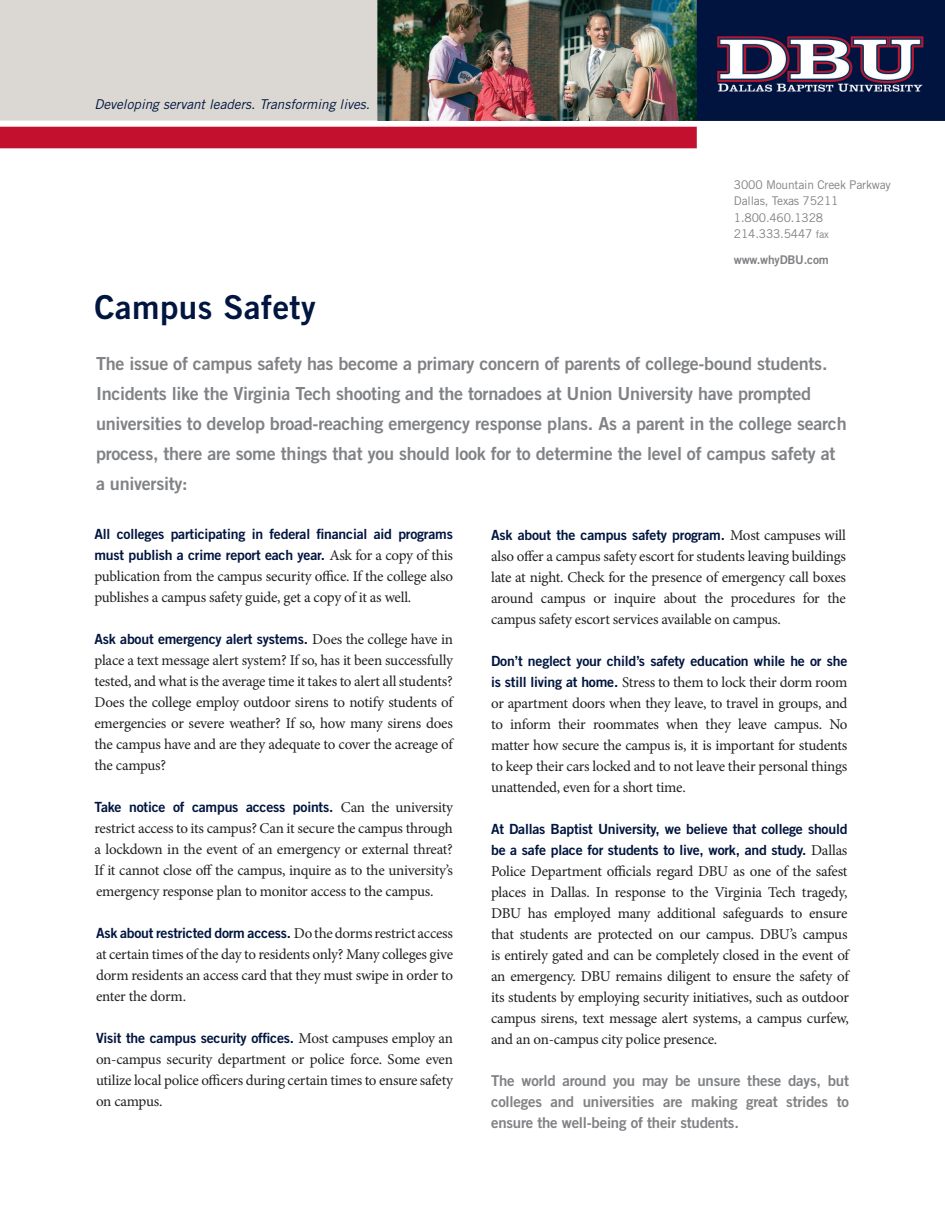
<style>
.page{position:relative;width:945px;height:1215px;background:#fff}
.page>*{position:absolute;margin:0;border:0;box-sizing:border-box;transform-origin:0 0}
.t1{font:33px "Trade Gothic LT Std Bd 2";letter-spacing:.015em;color:#00153f}
.t2{font:18px/30px "Trade Gothic LT Std Bd 2";letter-spacing:-.015em;color:#808285}
.t3{font:15px/21px "Minion Pro";letter-spacing:-.02em;color:#231f20;text-align:justify}
.t4{font:15px/21px "Trade Gothic LT Std Bd 2";letter-spacing:-.015em;color:#808285;text-align:justify}
.t5{font:14.1px/21px "Trade Gothic LT Std Bd 2";letter-spacing:-.015em;color:#00153f}
.t6{font:italic 13.5px "Trade Gothic LT Std";color:#00153f}
.t7{font:12px "Trade Gothic LT Std";letter-spacing:-.015em;color:#808285}
.t8{font:12px "Trade Gothic LT Std Bd 2";letter-spacing:-.015em;color:#808285}
.s1{font-size:10.5px}
.s2{font-family:"Minion Pro";font-size:15px;color:#231f20}
.s3{font-family:"Trade Gothic LT Std Bd 2";font-size:14.1px;color:#00153f}
</style>
<div class="page">
<img style="left:0;top:0;width:945px;height:149px">
<p class="t6" style="left:94px;top:96px;width:277px">Developing servant leaders. Transforming lives.</p>
<p class="t1" style="left:94px;top:287px;width:223px">Campus Safety</p>
<p class="t7" style="left:734px;top:177px;width:158px">3000 Mountain Creek Parkway</p>
<p class="t7" style="left:734px;top:194px;width:106px">Dallas, Texas 75211</p>
<p class="t7" style="left:734px;top:210px;width:91px">1.800.460.1328</p>
<p class="t7" style="left:734px;top:227px;width:97px">214.333.5447 <span class="s1">fax</span></p>
<p class="t8" style="left:734px;top:252px;width:97px">www.whyDBU.com</p>
<p class="t2" style="left:96px;top:348px;width:752px">The issue of campus safety has become a primary concern of parents of college-bound students.<br>Incidents like the Virginia Tech shooting and the tornadoes at Union University have prompted universities to develop broad-reaching emergency response plans. As a parent in the college search process, there are some things that you should look for to determine the level of campus safety at a university:</p>
<p class="t5" style="left:94px;top:524px;width:360px">All colleges participating in federal financial aid programs must publish a crime report each year. <span class="s2">Ask for a copy of this</span></p>
<p class="t3" style="left:94px;top:566px;width:360px">publication from the campus security office. If the college also publishes a campus safety guide, get a copy of it as well.</p>
<p class="t5" style="left:94px;top:629px;width:360px">Ask about emergency alert systems. <span class="s2">Does the college have in</span></p>
<p class="t3" style="left:94px;top:650px;width:360px">place a text message alert system? If so, has it been successfully tested, and what is the average time it takes to alert all students?<br>Does the college employ outdoor sirens to notify students of emergencies or severe weather? If so, how many sirens does the campus have and are they adequate to cover the acreage of the campus?</p>
<p class="t5" style="left:94px;top:797px;width:360px">Take notice of campus access points. <span class="s2">Can the university</span></p>
<p class="t3" style="left:94px;top:818px;width:360px">restrict access to its campus? Can it secure the campus through a lockdown in the event of an emergency or external threat?<br>If it cannot close off the campus, inquire as to the university’s emergency response plan to monitor access to the campus.</p>
<p class="t5" style="left:96px;top:923px;width:359px">Ask about restricted dorm access. <span class="s2">Do the dorms restrict access</span></p>
<p class="t3" style="left:96px;top:944px;width:359px">at certain times of the day to residents only? Many colleges give dorm residents an access card that they must swipe in order to enter the dorm.</p>
<p class="t5" style="left:96px;top:1028px;width:359px">Visit the campus security offices. <span class="s2">Most campuses employ an</span></p>
<p class="t3" style="left:96px;top:1049px;width:359px">on-campus security department or police force. Some even utilize local police officers during certain times to ensure safety on campus.</p>
<p class="t5" style="left:491px;top:524px;width:356px">Ask about the campus safety program. <span class="s2">Most campuses will</span></p>
<p class="t3" style="left:491px;top:546px;width:356px">also offer a campus safety escort for students leaving buildings late at night. Check for the presence of emergency call boxes around campus or inquire about the procedures for the campus safety escort services available on campus.</p>
<p class="t5" style="left:491px;top:650px;width:358px">Don’t neglect your child’s safety education while he or she</p>
<p class="t3" style="left:491px;top:672px;width:358px"><span class="s3">is still living at home.</span> Stress to them to lock their dorm room or apartment doors when they leave, to travel in groups, and to inform their roommates when they leave campus. No matter how secure the campus is, it is important for students to keep their cars locked and to not leave their personal things unattended, even for a short time.</p>
<p class="t5" style="left:491px;top:818px;width:358px">At Dallas Baptist University, we believe that college should be a safe place for students to live, work, and study. <span class="s2">Dallas</span></p>
<p class="t3" style="left:491px;top:861px;width:359px">Police Department officials regard DBU as one of the safest places in Dallas. In response to the Virginia Tech tragedy, DBU has employed many additional safeguards to ensure that students are protected on our campus. DBU’s campus is entirely gated and can be completely closed in the event of an emergency. DBU remains diligent to ensure the safety of its students by employing security initiatives, such as outdoor campus sirens, text message alert systems, a campus curfew, and an on-campus city police presence.</p>
<p class="t4" style="left:491px;top:1070px;width:359px">The world around you may be unsure these days, but colleges and universities are making great strides to ensure the well-being of their students.</p>
</div>
